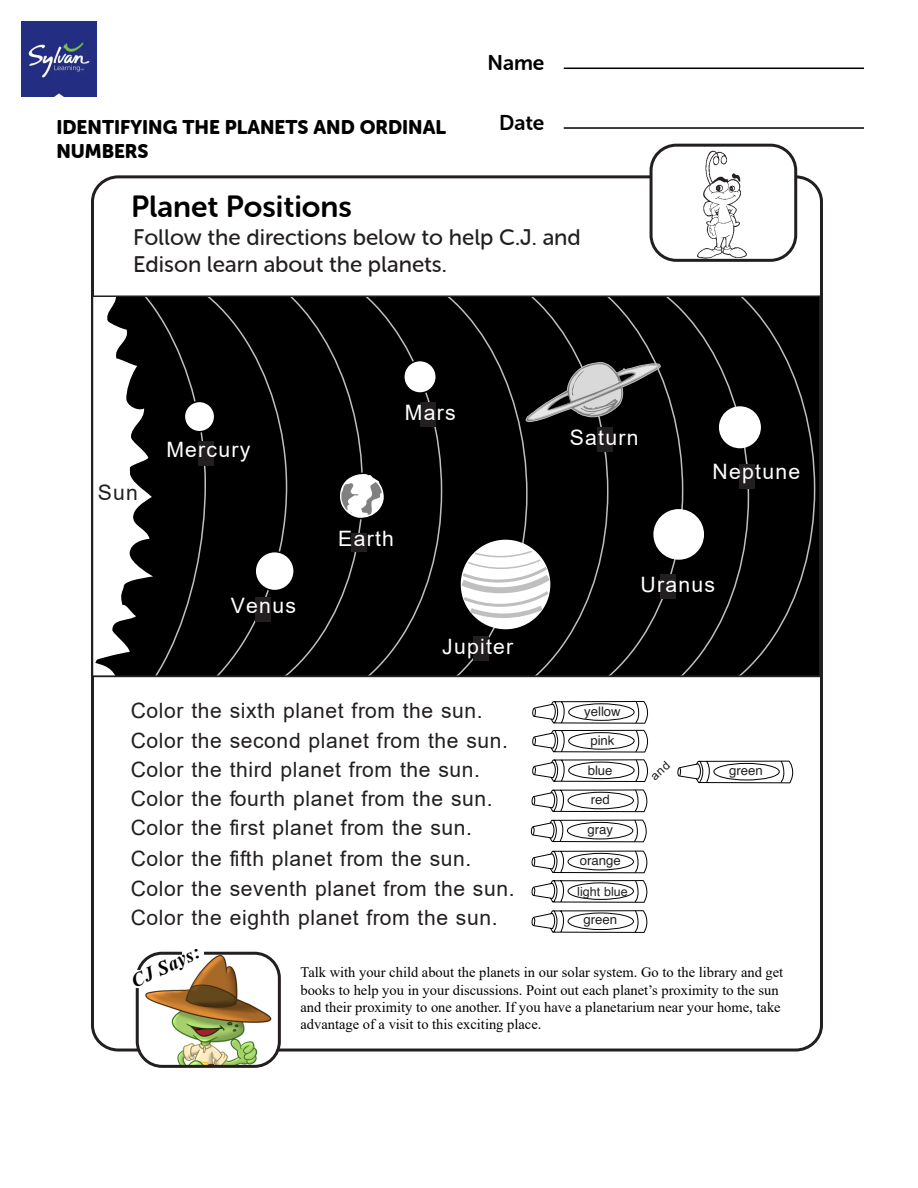
<style>
.page{position:relative;width:918px;height:1188px;background:#fff}
.page>*{position:absolute;margin:0;border:0;box-sizing:border-box;transform-origin:0 0}
.t1{font:30px "Museo Sans Rounded 700";color:#000}
.t2{font:22.5px/27px "Museo Sans Rounded 500";color:#231f20}
.t3{font:21.15px/29.2px "Arial";letter-spacing:.03em;color:#231f20}
.t4{font:21.15px "Arial";letter-spacing:.06em;color:#fff}
.t5{font:21px "Museo Sans Rounded 700";letter-spacing:-.005em;color:#000}
.t6{font:19.5px "Museo Sans Rounded 900";color:#000}
.t7{font:italic 700 19.35px "Times New Roman";color:#000}
.t8{font:14.55px/17.4px "Times New Roman";color:#000}
.t9{font:13.2px "Helvetica";color:#231f20}
.t10{font:12.45px "Helvetica";color:#231f20}
</style>
<div class="page">
<hr style="left:564px;top:68px;width:300px;height:1px;background:#000">
<hr style="left:564px;top:127px;width:300px;height:2px;background:#000">
<div style="left:650px;top:144px;width:147px;height:118px;border:3px solid #231f20;border-radius:25px"></div>
<img style="left:693px;top:150px;width:58px;height:110px">
<svg style="left:95px;top:298px;width:723px;height:376px;background:#1f1f1f"></svg>
<div style="left:199px;top:441px;width:15px;height:25px;background:#231f20"></div>
<div style="left:421px;top:403px;width:15px;height:24px;background:#231f20"></div>
<div style="left:598px;top:427px;width:15px;height:24px;background:#231f20"></div>
<div style="left:740px;top:465px;width:15px;height:24px;background:#231f20"></div>
<div style="left:661px;top:574px;width:15px;height:25px;background:#231f20"></div>
<div style="left:474px;top:637px;width:15px;height:24px;background:#231f20"></div>
<div style="left:255px;top:597px;width:15px;height:24px;background:#231f20"></div>
<div style="left:352px;top:533px;width:15px;height:18px;background:#231f20"></div>
<div style="left:92px;top:295px;width:729px;height:382px;border:2px solid #231f20"></div>
<svg style="left:532px;top:701px;width:116px;height:52px"></svg>
<div style="left:569px;top:733px;width:65px;height:16px;background:#fff;border-radius:50%"></div>
<div style="left:568px;top:732px;width:67px;height:18px;border:1px solid #000;border-radius:50%"></div>
<svg style="left:531px;top:789px;width:116px;height:24px"></svg>
<div style="left:568px;top:792px;width:65px;height:17px;background:#fff;border-radius:50%"></div>
<div style="left:568px;top:792px;width:66px;height:17px;border:1px solid #000;border-radius:50%"></div>
<svg style="left:530px;top:819px;width:117px;height:24px"></svg>
<div style="left:567px;top:822px;width:66px;height:17px;background:#fff;border-radius:50%"></div>
<div style="left:567px;top:822px;width:66px;height:17px;border:1px solid #000;border-radius:50%"></div>
<svg style="left:677px;top:760px;width:116px;height:24px"></svg>
<div style="left:714px;top:763px;width:65px;height:17px;background:#fff;border-radius:50%"></div>
<div style="left:713px;top:763px;width:67px;height:17px;border:1px solid #000;border-radius:50%"></div>
<svg style="left:531px;top:910px;width:116px;height:23px"></svg>
<div style="left:568px;top:913px;width:65px;height:17px;background:#fff;border-radius:50%"></div>
<div style="left:568px;top:913px;width:66px;height:17px;border:1px solid #000;border-radius:50%"></div>
<svg style="left:531px;top:850px;width:116px;height:53px"></svg>
<div style="left:568px;top:853px;width:65px;height:17px;background:#fff;border-radius:50%"></div>
<div style="left:568px;top:853px;width:66px;height:17px;border:1px solid #000;border-radius:50%"></div>
<img style="left:140px;top:954px;width:136px;height:110px">
<div style="left:136px;top:952px;width:145px;height:116px;border:3px solid #231f20;border-radius:25px"></div>
<div style="left:132px;top:970px;width:13px;height:18px;background:#fff"></div>
<div style="left:183px;top:946px;width:21px;height:19px;background:#fff"></div>
<img style="left:22px;top:22px;width:75px;height:75px">
<svg style="left:532px;top:759px;width:116px;height:23px"></svg>
<p class="t5" style="left:488px;top:51px;width:58px">Name</p>
<p class="t6" style="left:56px;top:116px;width:391px">IDENTIFYING THE PLANETS AND ORDINAL</p>
<p class="t5" style="left:499px;top:111px;width:47px">Date</p>
<p class="t6" style="left:56px;top:140px;width:94px">NUMBERS</p>
<h1 class="t1" style="left:131px;top:190px;width:222px">Planet Positions</h1>
<p class="t2" style="left:133px;top:224px;width:449px">Follow the directions below to help C.J. and<br>Edison learn about the planets.</p>
<p class="t3" style="left:98px;top:478px;width:42px">Sun</p>
<p class="t4" style="left:166px;top:435px;width:86px">Mercury</p>
<p class="t4" style="left:231px;top:591px;width:67px">Venus</p>
<p class="t4" style="left:405px;top:398px;width:52px">Mars</p>
<p class="t4" style="left:338px;top:524px;width:57px">Earth</p>
<p class="t4" style="left:442px;top:632px;width:73px">Jupiter</p>
<p class="t3" style="left:131px;top:696px;width:379px">Color the sixth planet from the sun.<br>Color the second planet from the sun.<br>Color the third planet from the sun.<br>Color the fourth planet from the sun.<br>Color the first planet from the sun.</p>
<p class="t3" style="left:131px;top:844px;width:385px">Color the fifth planet from the sun.<br>Color the seventh planet from the sun.<br>Color the eighth planet from the sun.</p>
<p class="t4" style="left:570px;top:423px;width:70px">Saturn</p>
<p class="t4" style="left:713px;top:457px;width:89px">Neptune</p>
<p class="t4" style="left:640px;top:570px;width:76px">Uranus</p>
<p class="t9" style="left:584px;top:701px;width:38px">yellow</p>
<p class="t9" style="left:590px;top:731px;width:26px">pink</p>
<p class="t9" style="left:588px;top:760px;width:26px">blue</p>
<p class="t9" style="left:591px;top:789px;width:21px">red</p>
<p class="t9" style="left:587px;top:819px;width:27px">gray</p>
<p class="t9" style="left:580px;top:851px;width:43px">orange</p>
<p class="t10" style="left:577px;top:882px;width:52px">light blue</p>
<p class="t9" style="left:583px;top:910px;width:35px">green</p>
<p class="t9" style="left:729px;top:760px;width:35px">green</p>
<p class="t7" style="left:126px;top:970px;width:75px;rotate:-25deg">CJ Says:</p>
<p class="t8" style="left:300px;top:963px;width:484px">Talk with your child about the planets in our solar system. Go to the library and get books to help you in your discussions. Point out each planet’s proximity to the sun and their proximity to one another. If you have a planetarium near your home, take advantage of a visit to this exciting place.</p>
</div>
